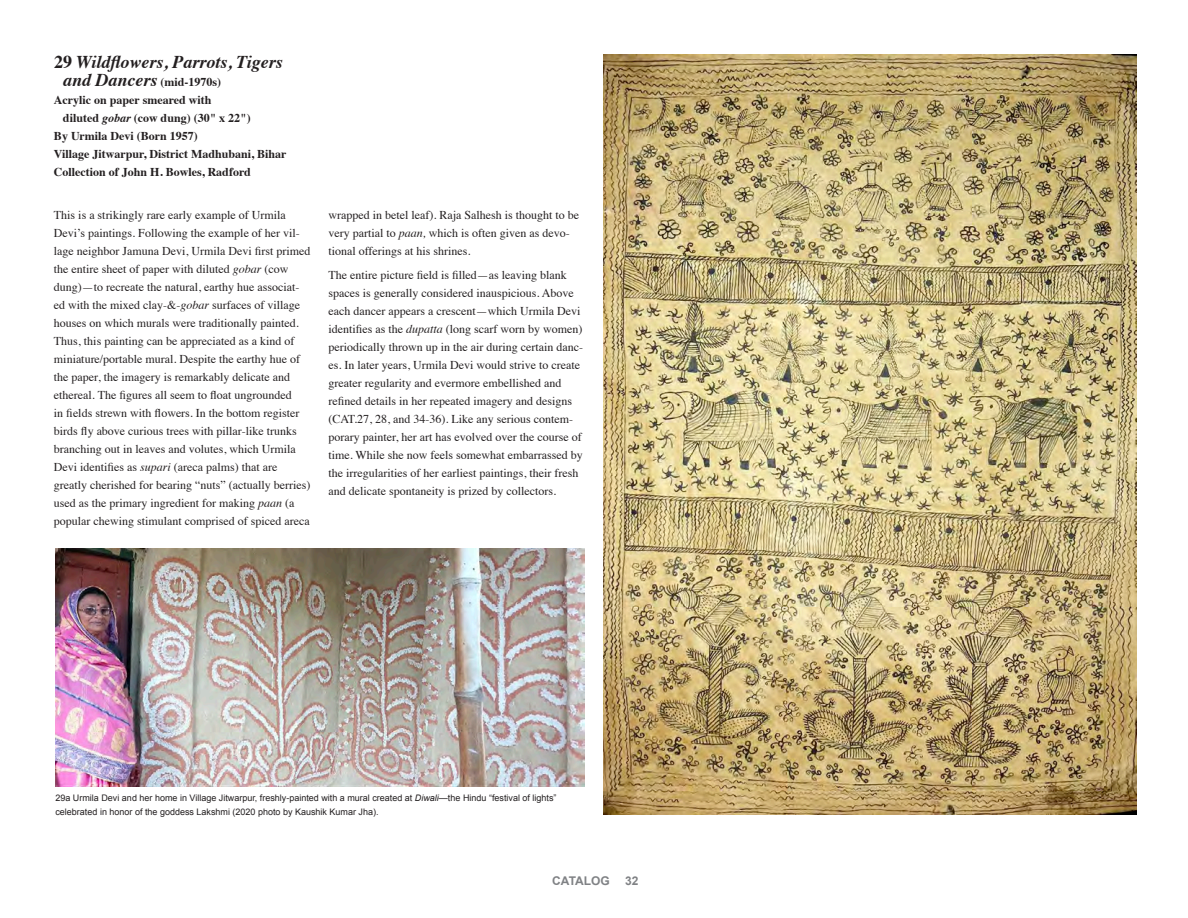
<style>
.page{position:relative;width:1188px;height:918px;background:#fff}
.page>*{position:absolute;margin:0;border:0;box-sizing:border-box;transform-origin:0 0}
.t1{font:italic 700 18px "Times";color:#231f20}
.t2{font:12px/18px "Times";color:#231f20}
.t3{font:700 12px "Times";color:#231f20}
.t4{font:700 12px "Arial";color:#808285}
.t5{font:9px/13.5px "Arial";color:#231f20}
.s1{font-style:normal}
.s2{font-style:italic;font-size:18px}
.s3{font-style:italic}
</style>
<div class="page">
<img style="left:603px;top:54px;width:533px;height:760px">
<img style="left:55px;top:548px;width:530px;height:239px">
<p class="t1" style="left:54px;top:45px;width:230px"><span class="s1">29</span> Wildflowers, Parrots, Tigers</p>
<p class="t3" style="left:63px;top:70px;width:160px"><span class="s2">and Dancers</span> (mid-1970s)</p>
<p class="t3" style="left:54px;top:88px;width:159px">Acrylic on paper smeared with</p>
<p class="t3" style="left:63px;top:106px;width:189px">diluted <span class="s3">gobar</span> (cow dung) (30" x 22")</p>
<p class="t3" style="left:54px;top:124px;width:145px">By Urmila Devi (Born 1957)</p>
<p class="t3" style="left:54px;top:142px;width:234px">Village Jitwarpur, District Madhubani, Bihar</p>
<p class="t3" style="left:54px;top:160px;width:199px">Collection of John H. Bowles, Radford</p>
<p class="t2" style="left:54px;top:205px;width:258px">This is a strikingly rare early example of Urmila Devi’s paintings. Following the example of her vil&shy;lage neighbor Jamuna Devi, Urmila Devi first primed the entire sheet of paper with diluted <span class="s3">gobar</span> (cow dung)—to recreate the natural, earthy hue associat&shy;ed with the mixed clay-&amp;-<span class="s3">gobar</span> surfaces of village houses on which murals were traditionally painted.<br>Thus, this painting can be appreciated as a kind of miniature/portable mural. Despite the earthy hue of the paper, the imagery is remarkably delicate and ethereal. The figures all seem to float ungrounded<br>in fields strewn with flowers. In the bottom register birds fly above curious trees with pillar-like trunks branching out in leaves and volutes, which Urmila Devi identifies as <span class="s3">supari</span> (areca palms) that are greatly cherished for bearing “nuts” (actually berries) used as the primary ingredient for making <span class="s3">paan</span> (a popular chewing stimulant comprised of spiced areca</p>
<p class="t2" style="left:328px;top:205px;width:252px">wrapped in betel leaf). Raja Salhesh is thought to be very partial to <span class="s3">paan,</span> which is often given as devo&shy;tional offerings at his shrines.</p>
<p class="t2" style="left:328px;top:265px;width:256px">The entire picture field is filled—as leaving blank spaces is generally considered inauspicious. Above each dancer appears a crescent—which Urmila Devi identifies as the <span class="s3">dupatta</span> (long scarf worn by women) periodically thrown up in the air during certain danc&shy;es. In later years, Urmila Devi would strive to create greater regularity and evermore embellished and refined details in her repeated imagery and designs (CAT.27, 28, and 34-36). Like any serious contem&shy;porary painter, her art has evolved over the course of time. While she now feels somewhat embarrassed by the irregularities of her earliest paintings, their fresh and delicate spontaneity is prized by collectors.</p>
<p class="t5" style="left:55px;top:791px;width:503px">29a Urmila Devi and her home in Village Jitwarpur, freshly-painted with a mural created at <span class="s3">Diwali</span>—the Hindu “festival of lights” celebrated in honor of the goddess Lakshmi (2020 photo by Kaushik Kumar Jha).</p>
<p class="t4" style="left:552px;top:873px;width:59px">CATALOG</p>
<p class="t4" style="left:625px;top:873px;width:15px">32</p>
</div>
